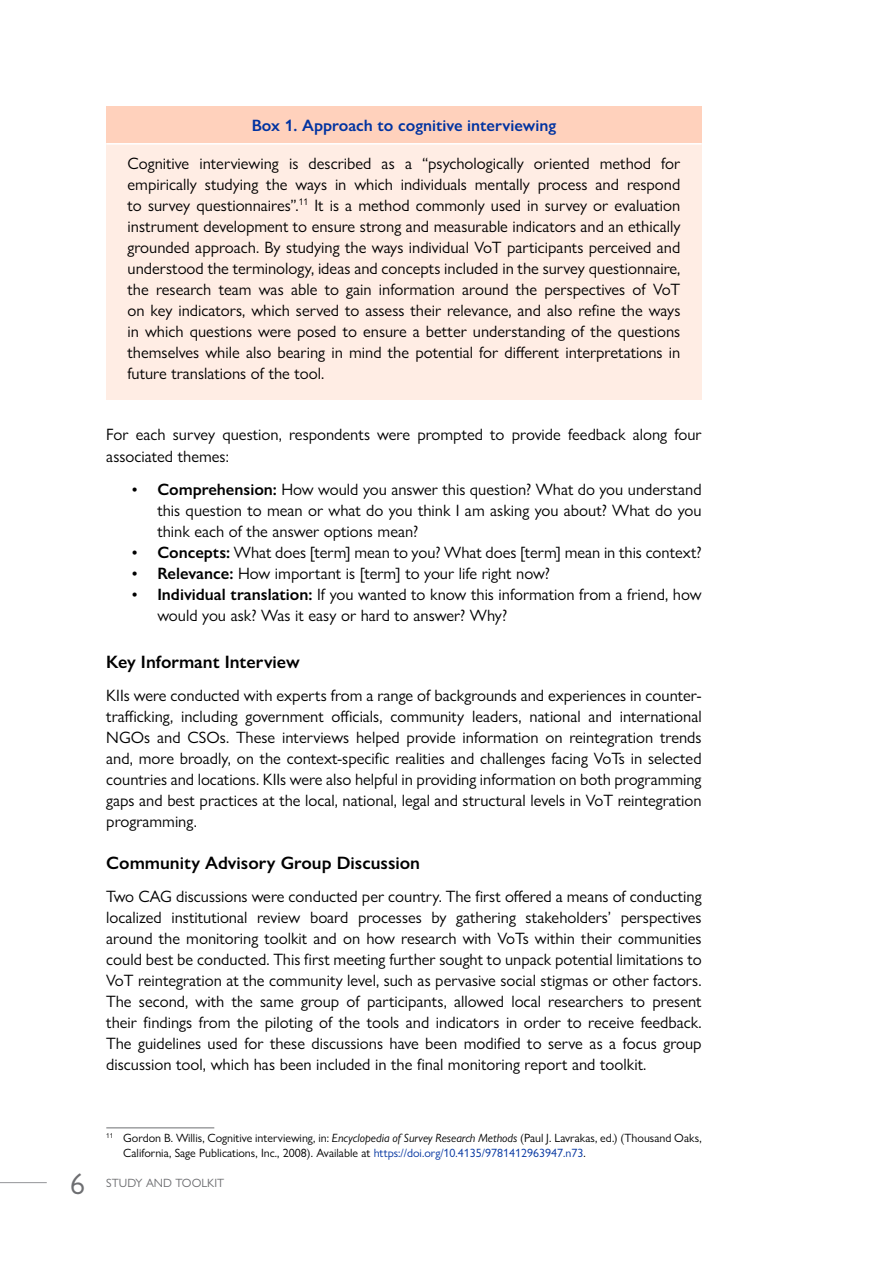
<style>
.page{position:relative;width:893px;height:1263px;background:#fff}
.page>*{position:absolute;margin:0;border:0;box-sizing:border-box;transform-origin:0 0}
.t1{font:30px "Gill Sans Nova";color:#6d6e71}
.t2{font:600 18px "Gill Sans Nova";color:#000}
.t3{font:16.5px/21px "Gill Sans Nova";color:#000;text-align:justify}
.t4{font:600 16.5px "Gill Sans Nova";color:#0033a1}
.t5{font:12px/14.4px "Gill Sans Nova";color:#000}
.t6{font:12px "Gill Sans Nova";color:#6d6e71}
.s1{font-family:"Times New Roman"}
.s2{font-weight:600}
.s3{font-style:italic}
.s4{color:#0033a0}
</style>
<div class="page">
<hr style="left:0;top:1182px;width:47px;height:1px;background:#939598">
<div style="left:106px;top:106px;width:596px;height:38px;background:#ffd1bc"></div>
<div style="left:106px;top:144px;width:596px;height:256px;background:#ffede4"></div>
<hr style="left:106px;top:143px;width:596px;height:2px;background:#fff">
<hr style="left:106px;top:1127px;width:108px;height:1px;background:#6d6e71">
<p class="t4" style="left:252px;top:115px;width:306px">Box 1. Approach to cognitive interviewing</p>
<p class="t3" style="left:128px;top:152px;width:554px">Cognitive interviewing is described as a “psychologically oriented method for empirically studying the ways in which individuals mentally process and respond to survey questionnaires”.<sup>11</sup> It is a method commonly used in survey or evaluation instrument development to ensure strong and measurable indicators and an ethically grounded approach. By studying the ways individual VoT participants perceived and understood the terminology, ideas and concepts included in the survey questionnaire, the research team was able to gain information around the perspectives of VoT on key indicators, which served to assess their relevance, and also refine the ways in which questions were posed to ensure a better understanding of the questions themselves while also bearing in mind the potential for different interpretations in future translations of the tool.</p>
<p class="t3" style="left:106px;top:424px;width:597px">For each survey question, respondents were prompted to provide feedback along four associated themes:</p>
<p class="t3" style="left:157px;top:479px;width:546px;text-indent:-26px"><span class="s1">•</span> <span class="s2">Comprehension:</span> How would you answer this question? What do you understand this question to mean or what do you think I am asking you about? What do you think each of the answer options mean?</p>
<p class="t3" style="left:132px;top:542px;width:571px"><span class="s1">•</span> <span class="s2">Concepts:</span> What does [term] mean to you? What does [term] mean in this context?</p>
<p class="t3" style="left:132px;top:563px;width:420px"><span class="s1">•</span> <span class="s2">Relevance:</span> How important is [term] to your life right now?</p>
<p class="t3" style="left:157px;top:584px;width:546px;text-indent:-26px"><span class="s1">•</span> <span class="s2">Individual translation:</span> If you wanted to know this information from a friend, how would you ask? Was it easy or hard to answer? Why?</p>
<p class="t2" style="left:106px;top:650px;width:195px">Key Informant Interview</p>
<p class="t3" style="left:106px;top:684px;width:597px">KIIs were conducted with experts from a range of backgrounds and experiences in counter&shy;trafficking, including government officials, community leaders, national and international NGOs and CSOs. These interviews helped provide information on reintegration trends and, more broadly, on the context-specific realities and challenges facing VoTs in selected countries and locations. KIIs were also helpful in providing information on both programming gaps and best practices at the local, national, legal and structural levels in VoT reintegration programming.</p>
<p class="t2" style="left:106px;top:852px;width:315px">Community Advisory Group Discussion</p>
<p class="t3" style="left:106px;top:886px;width:597px">Two CAG discussions were conducted per country. The first offered a means of conducting localized institutional review board processes by gathering stakeholders’ perspectives around the monitoring toolkit and on how research with VoTs within their communities could best be conducted. This first meeting further sought to unpack potential limitations to VoT reintegration at the community level, such as pervasive social stigmas or other factors.<br>The second, with the same group of participants, allowed local researchers to present their findings from the piloting of the tools and indicators in order to receive feedback.<br>The guidelines used for these discussions have been modified to serve as a focus group discussion tool, which has been included in the final monitoring report and toolkit.</p>
<p class="t5" style="left:123px;top:1131px;width:580px;text-indent:-17px"><sup>11</sup> Gordon B. Willis, Cognitive interviewing, in: <span class="s3">Encyclopedia of Survey Research Methods</span> (Paul J. Lavrakas, ed.) (Thousand Oaks,<br>California, Sage Publications, Inc., 2008). Available at <span class="s4">https://doi.org/10.4135/9781412963947.n73</span>.</p>
<h1 class="t1" style="left:70px;top:1165px;width:16px">6</h1>
<p class="t6" style="left:106px;top:1175px;width:119px">STUDY AND TOOLKIT</p>
</div>
